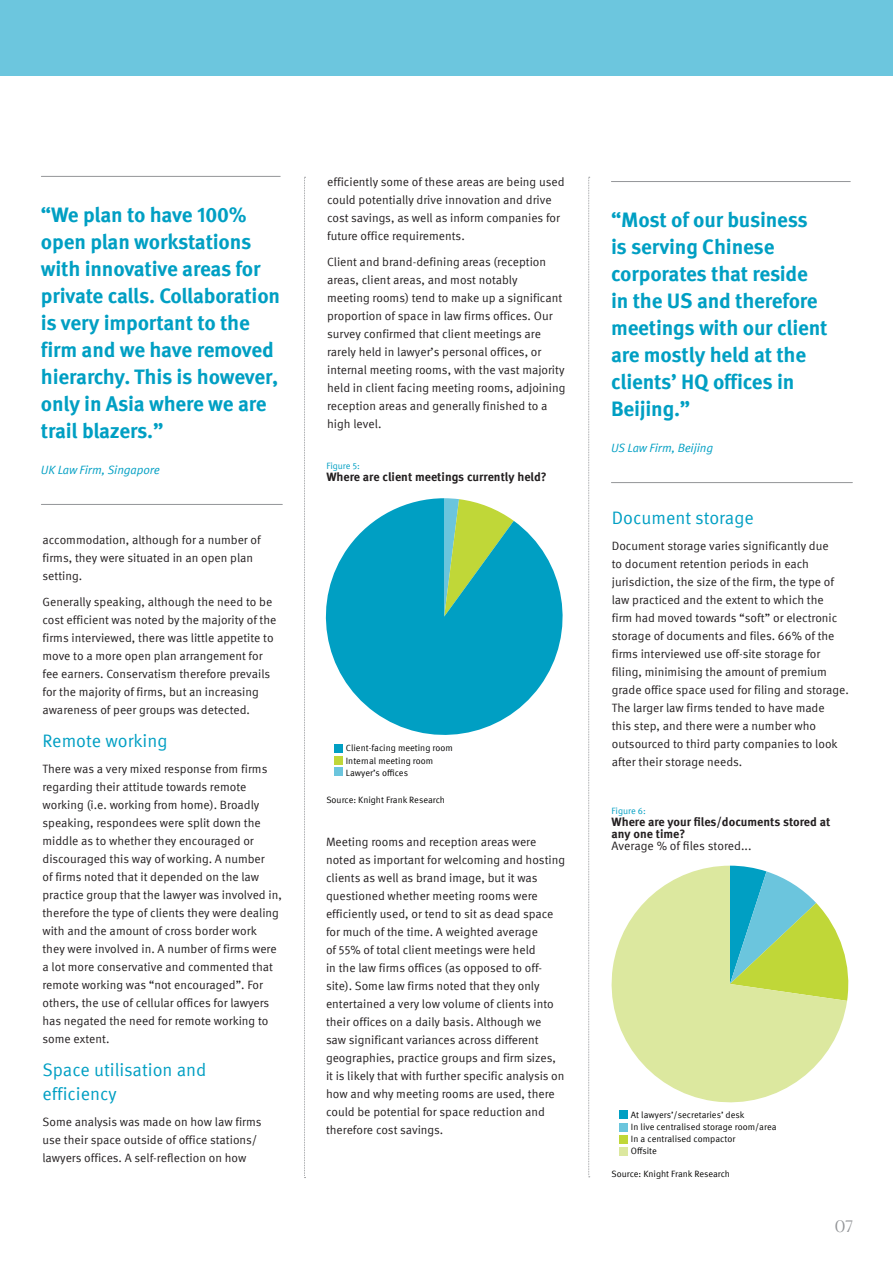
<style>
.page{position:relative;width:893px;height:1263px;background:#fff}
.page>*{position:absolute;margin:0;border:0;box-sizing:border-box;transform-origin:0 0}
.t1{font:700 21px/27px "KF Meta OT";letter-spacing:-.01em;color:#009fc3}
.t2{font:18px/24px "KF Meta OT";color:#009fc3}
.t3{font:15px "KF Display";color:#939598}
.t4{font:700 12.15px/12.1px "KF Meta OT";color:#231f20}
.t5{font:12px/18px "KF Meta OT";color:#231f20}
.t6{font:italic 12px "KF Meta OT";letter-spacing:-.01em;color:#009fc3}
.t7{font:9.15px/12.1px "KF Meta OT";color:#050504}
.t8{font:9.15px "KF Meta OT";color:#009fc3}
.s1{font-weight:400}
</style>
<div class="page">
<div style="left:0;top:0;width:893px;height:76px;background:#6cc6de"></div>
<svg style="left:304px;top:177px;width:2px;height:1001px"></svg>
<svg style="left:588px;top:177px;width:2px;height:1000px"></svg>
<hr style="left:611px;top:181px;width:239px;height:1px;background:#939598">
<hr style="left:611px;top:482px;width:241px;height:1px;background:#939598">
<div style="left:334px;top:744px;width:8px;height:9px;background:#009fc3"></div>
<div style="left:334px;top:756px;width:8px;height:8px;background:#c0d738"></div>
<div style="left:334px;top:767px;width:8px;height:9px;background:#6bc5dd"></div>
<svg style="left:325px;top:498px;width:238px;height:253px;fill:#009fc3"></svg>
<hr style="left:41px;top:176px;width:239px;height:1px;background:#939598">
<hr style="left:41px;top:504px;width:241px;height:1px;background:#939598">
<div style="left:619px;top:1111px;width:8px;height:8px;background:#009fc3"></div>
<div style="left:619px;top:1123px;width:8px;height:8px;background:#6bc5dd"></div>
<div style="left:619px;top:1135px;width:8px;height:8px;background:#c0d738"></div>
<div style="left:619px;top:1147px;width:8px;height:8px;background:#dce89f"></div>
<svg style="left:611px;top:866px;width:236px;height:237px;fill:#dce89f"></svg>
<p class="t1" style="left:41px;top:202px;width:241px">“We plan to have 100% open plan workstations with innovative areas for private calls. Collaboration is very important to the firm and we have removed hierarchy. This is however, only in Asia where we are trail blazers.”</p>
<p class="t6" style="left:41px;top:463px;width:120px">UK Law Firm, Singapore</p>
<p class="t5" style="left:42px;top:531px;width:220px">accommodation, although for a number of firms, they were situated in an open plan setting.</p>
<p class="t5" style="left:42px;top:593px;width:236px">Generally speaking, although the need to be cost efficient was noted by the majority of the firms interviewed, there was little appetite to move to a more open plan arrangement for fee earners. Conservatism therefore prevails for the majority of firms, but an increasing awareness of peer groups was detected.</p>
<p class="t2" style="left:42px;top:729px;width:127px">Remote working</p>
<p class="t5" style="left:42px;top:760px;width:241px">There was a very mixed response from firms regarding their attitude towards remote working (i.e. working from home). Broadly speaking, respondees were split down the middle as to whether they encouraged or discouraged this way of working. A number<br>of firms noted that it depended on the law practice group that the lawyer was involved in, therefore the type of clients they were dealing with and the amount of cross border work they were involved in. A number of firms were a lot more conservative and commented that remote working was “not encouraged”. For others, the use of cellular offices for lawyers has negated the need for remote working to some extent.</p>
<p class="t2" style="left:42px;top:1058px;width:166px">Space utilisation and efficiency</p>
<p class="t5" style="left:42px;top:1113px;width:221px">Some analysis was made on how law firms use their space outside of office stations/ lawyers offices. A self-reflection on how</p>
<p class="t5" style="left:327px;top:173px;width:239px">efficiently some of these areas are being used could potentially drive innovation and drive cost savings, as well as inform companies for future office requirements.</p>
<p class="t5" style="left:327px;top:253px;width:240px">Client and brand-defining areas (reception areas, client areas, and most notably<br>meeting rooms) tend to make up a significant proportion of space in law firms offices. Our survey confirmed that client meetings are rarely held in lawyer’s personal offices, or internal meeting rooms, with the vast majority held in client facing meeting rooms, adjoining reception areas and generally finished to a high level.</p>
<p class="t8" style="left:326px;top:460px;width:35px">Figure 5:</p>
<p class="t4" style="left:326px;top:471px;width:222px">Where are client meetings currently held?</p>
<p class="t7" style="left:346px;top:742px;width:109px">Client-facing meeting room<br>Internal meeting room<br>Lawyer’s offices</p>
<p class="t7" style="left:326px;top:794px;width:120px">Source: Knight Frank Research</p>
<p class="t5" style="left:326px;top:832px;width:241px">Meeting rooms and reception areas were noted as important for welcoming and hosting clients as well as brand image, but it was questioned whether meeting rooms were efficiently used, or tend to sit as dead space for much of the time. A weighted average<br>of 55% of total client meetings were held<br>in the law firms offices (as opposed to off&shy;site). Some law firms noted that they only entertained a very low volume of clients into their offices on a daily basis. Although we<br>saw significant variances across different geographies, practice groups and firm sizes, it is likely that with further specific analysis on how and why meeting rooms are used, there could be potential for space reduction and therefore cost savings.</p>
<p class="t1" style="left:611px;top:207px;width:218px">“Most of our business is serving Chinese corporates that reside in the US and therefore meetings with our client are mostly held at the clients’ HQ offices in<br>Beijing.”</p>
<p class="t6" style="left:611px;top:441px;width:104px">US Law Firm, Beijing</p>
<p class="t2" style="left:612px;top:505px;width:144px">Document storage</p>
<p class="t5" style="left:612px;top:537px;width:239px">Document storage varies significantly due<br>to document retention periods in each jurisdiction, the size of the firm, the type of law practiced and the extent to which the<br>firm had moved towards “soft” or electronic storage of documents and files. 66% of the firms interviewed use off-site storage for filing, minimising the amount of premium grade office space used for filing and storage.<br>The larger law firms tended to have made<br>this step, and there were a number who outsourced to third party companies to look after their storage needs.</p>
<p class="t8" style="left:611px;top:805px;width:36px">Figure 6:</p>
<p class="t4" style="left:611px;top:816px;width:220px">Where are your files/documents stored at any one time?<br><span class="s1">Average % of files stored...</span></p>
<p class="t7" style="left:631px;top:1108px;width:147px">At lawyers’/secretaries’ desk<br>In live centralised storage room/area<br>In a centralised compactor<br>Offsite</p>
<p class="t7" style="left:611px;top:1168px;width:120px">Source: Knight Frank Research</p>
<p class="t3" style="left:835px;top:1218px;width:19px">07</p>
</div>
